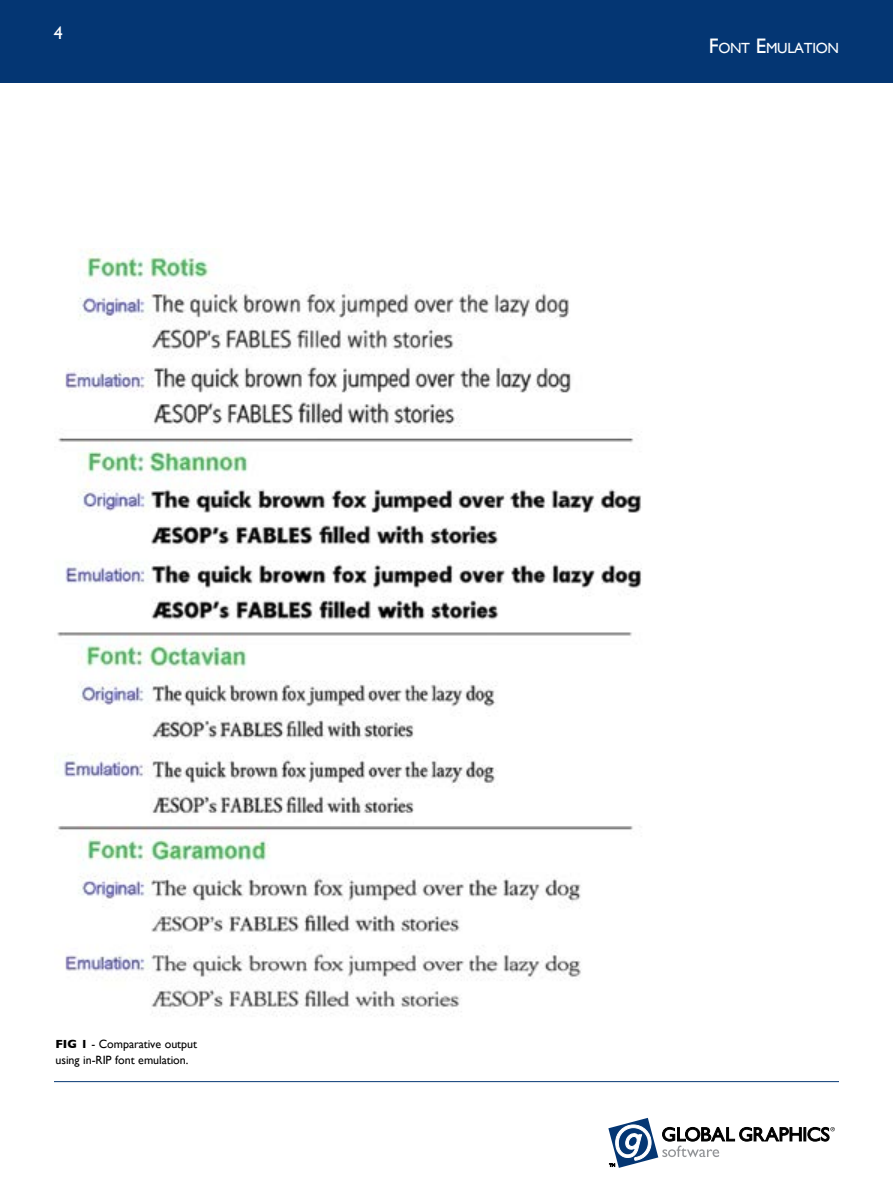
<style>
.page{position:relative;width:893px;height:1191px;background:#fff}
.page>*{position:absolute;margin:0;border:0;box-sizing:border-box;transform-origin:0 0}
.t1{font:18px "Gill Sans";color:#fff}
.t2{font:14.7px "Gill Sans";letter-spacing:-.02em;color:#fff}
.t3{font:12px/16.5px "Gill Sans";letter-spacing:-.005em;color:#000}
.s1{font-weight:700}
.s2{font-size:21px}
</style>
<div class="page">
<hr style="left:54px;top:1081px;width:785px;height:1px;background:#043673">
<svg style="left:608px;top:1117px;width:227px;height:50px"></svg>
<hr style="left:0;top:81px;width:893px;height:2px;background:#007db7">
<div style="left:0;top:0;width:893px;height:82px;background:#043673"></div>
<img style="left:54px;top:248px;width:588px;height:767px">
<h1 class="t1" style="left:54px;top:23px;width:10px">4</h1>
<p class="t3" style="left:56px;top:1035px;width:143px"><span class="s1">FIG 1</span> - Comparative output using in-RIP font emulation.</p>
<p class="t2" style="left:709px;top:39px;width:132px"><span class="s2">F</span>ONT <span class="s2">E</span>MULATION</p>
</div>
